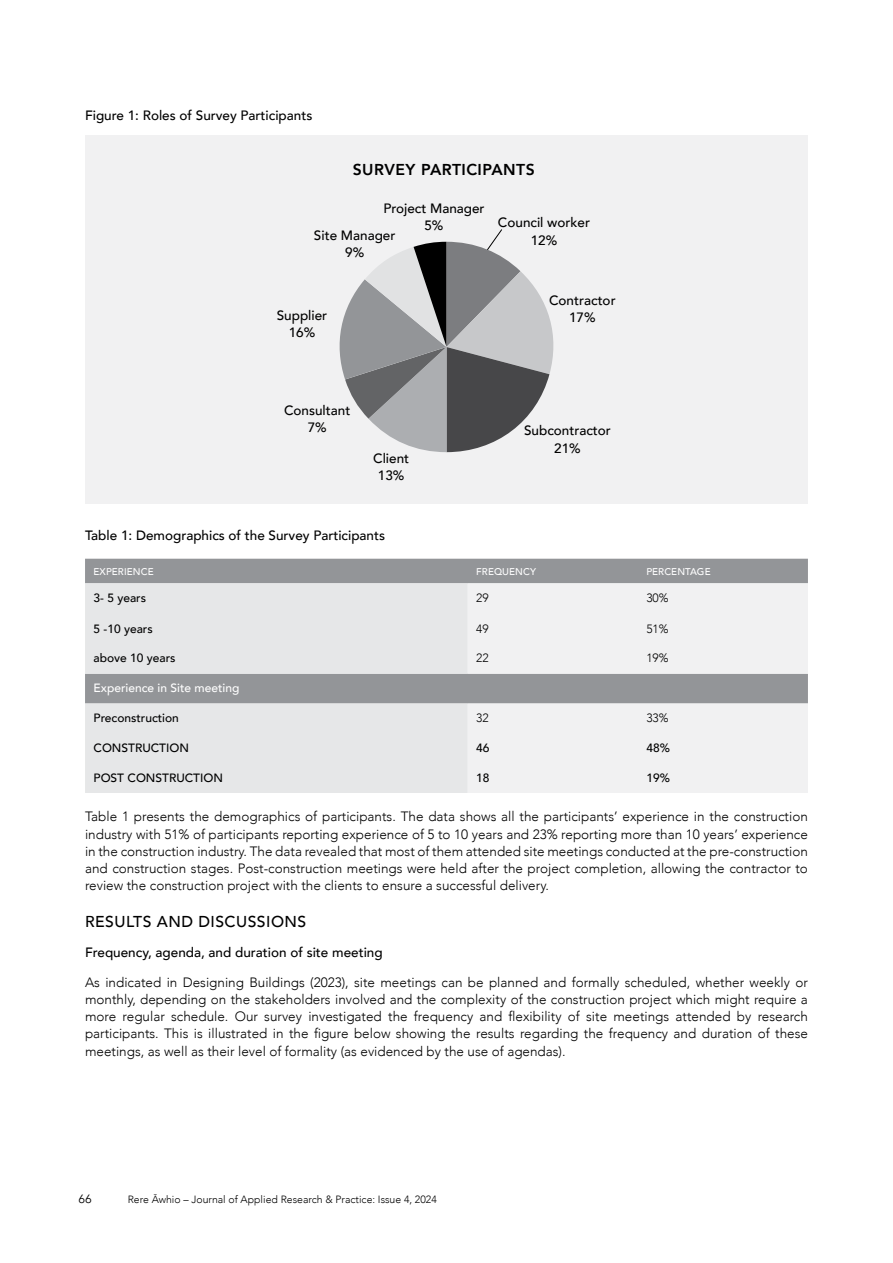
<style>
.page{position:relative;width:893px;height:1263px;background:#fff}
.page>*{position:absolute;margin:0;border:0;box-sizing:border-box;transform-origin:0 0}
.t1{font:500 15.75px "Avenir";letter-spacing:.03em;color:#000}
.t2{font:800 15.75px "Avenir";letter-spacing:.03em;color:#000}
.t3{font:300 13.5px/17.2px "Avenir";color:#000;text-align:justify}
.t4{font:500 13.5px/17.2px "Avenir";color:#000;text-align:center}
.t5{font:500 12px "Avenir";color:#000}
.t6{font:500 12px "Avenir";color:#fff}
.t7{font:300 12px "Avenir";color:#000}
.t8{font:12px "Avenir";color:#000}
.t9{font:300 10.5px "Avenir";color:#000}
.t10{font:500 9.75px "Avenir";letter-spacing:.01em;color:#fff}
</style>
<div class="page">
<div style="left:85px;top:559px;width:723px;height:24px;background:#939598"></div>
<svg style="left:85px;top:583px;width:383px;height:210px;background:#dadbdc"></svg>
<svg style="left:468px;top:583px;width:340px;height:210px;fill:#f1f1f2"></svg>
<div style="left:85px;top:136px;width:723px;height:368px;background:#f1f1f2"></div>
<svg style="left:339px;top:229px;width:215px;height:223px"></svg>
<p class="t4" style="left:85px;top:106px;width:229px">Figure 1: Roles of Survey Participants</p>
<p class="t2" style="left:353px;top:157px;width:184px">SURVEY PARTICIPANTS</p>
<p class="t4" style="left:383px;top:198px;width:103px">Project Manager<br>5%</p>
<p class="t4" style="left:314px;top:226px;width:83px">Site Manager<br>9%</p>
<p class="t4" style="left:498px;top:213px;width:94px">Council worker<br>12%</p>
<p class="t4" style="left:277px;top:305px;width:52px">Supplier<br>16%</p>
<p class="t4" style="left:549px;top:291px;width:68px">Contractor<br>17%</p>
<p class="t4" style="left:284px;top:401px;width:68px">Consultant<br>7%</p>
<p class="t4" style="left:373px;top:449px;width:37px">Client<br>13%</p>
<p class="t4" style="left:524px;top:421px;width:88px">Subcontractor<br>21%</p>
<p class="t4" style="left:85px;top:526px;width:302px">Table 1: Demographics of the Survey Participants</p>
<p class="t10" style="left:94px;top:563px;width:62px">EXPERIENCE</p>
<p class="t10" style="left:476px;top:563px;width:61px">FREQUENCY</p>
<p class="t10" style="left:646px;top:563px;width:66px">PERCENTAGE</p>
<p class="t5" style="left:94px;top:587px;width:54px">3- 5 years</p>
<p class="t7" style="left:476px;top:590px;width:14px">29</p>
<p class="t7" style="left:646px;top:590px;width:24px">30%</p>
<p class="t5" style="left:94px;top:618px;width:61px">5 -10 years</p>
<p class="t7" style="left:476px;top:621px;width:14px">49</p>
<p class="t7" style="left:646px;top:621px;width:24px">51%</p>
<p class="t5" style="left:94px;top:648px;width:84px">above 10 years</p>
<p class="t7" style="left:476px;top:651px;width:14px">22</p>
<p class="t7" style="left:646px;top:651px;width:24px">19%</p>
<p class="t6" style="left:94px;top:677px;width:147px">Experience in Site meeting</p>
<p class="t5" style="left:94px;top:707px;width:87px">Preconstruction</p>
<p class="t7" style="left:476px;top:711px;width:14px">32</p>
<p class="t7" style="left:646px;top:711px;width:24px">33%</p>
<p class="t5" style="left:94px;top:737px;width:97px">CONSTRUCTION</p>
<p class="t5" style="left:476px;top:737px;width:15px">46</p>
<p class="t5" style="left:646px;top:737px;width:25px">48%</p>
<p class="t5" style="left:94px;top:767px;width:131px">POST CONSTRUCTION</p>
<p class="t5" style="left:476px;top:767px;width:15px">18</p>
<p class="t5" style="left:646px;top:767px;width:25px">19%</p>
<p class="t3" style="left:85px;top:808px;width:724px">Table 1 presents the demographics of participants. The data shows all the participants’ experience in the construction industry with 51% of participants reporting experience of 5 to 10 years and 23% reporting more than 10 years’ experience in the construction industry. The data revealed that most of them attended site meetings conducted at the pre-construction and construction stages. Post-construction meetings were held after the project completion, allowing the contractor to review the construction project with the clients to ensure a successful delivery.</p>
<p class="t1" style="left:85px;top:907px;width:223px">RESULTS AND DISCUSSIONS</p>
<p class="t4" style="left:85px;top:942px;width:299px">Frequency, agenda, and duration of site meeting</p>
<p class="t3" style="left:85px;top:973px;width:724px">As indicated in Designing Buildings (2023), site meetings can be planned and formally scheduled, whether weekly or monthly, depending on the stakeholders involved and the complexity of the construction project which might require a more regular schedule. Our survey investigated the frequency and flexibility of site meetings attended by research participants. This is illustrated in the figure below showing the results regarding the frequency and duration of these meetings, as well as their level of formality (as evidenced by the use of agendas).</p>
<p class="t8" style="left:79px;top:1191px;width:15px">66</p>
<p class="t9" style="left:128px;top:1193px;width:311px">Rere Āwhio – Journal of Applied Research &amp; Practice: Issue 4, 2024</p>
</div>
